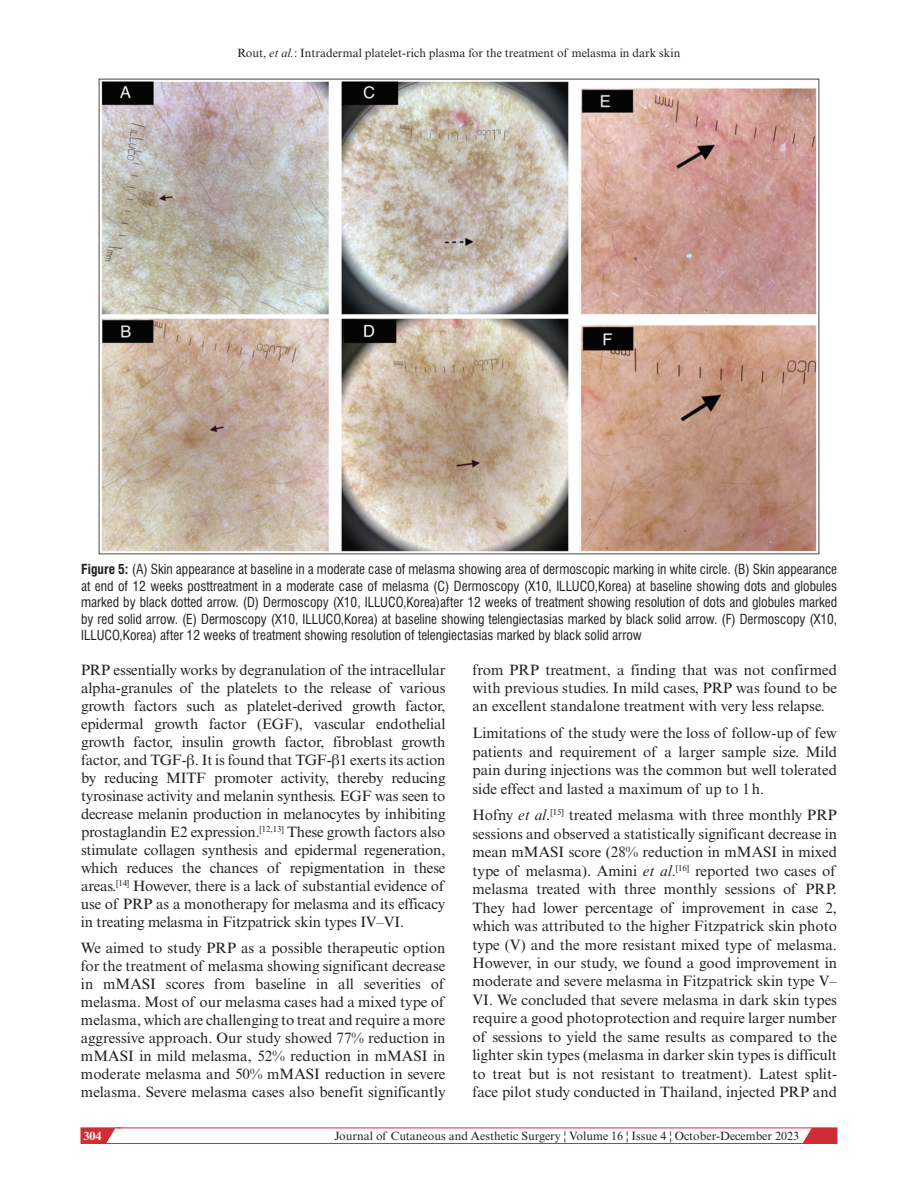
<style>
.page{position:relative;width:918px;height:1188px;background:#fff}
.page>*{position:absolute;margin:0;border:0;box-sizing:border-box;transform-origin:0 0}
.t1{font:15px/18px "Times New Roman MT Std";color:#231f20;text-align:justify}
.t2{font:condensed 13.5px/16.5px "Swiss 721 BT";color:#231f20;text-align:justify}
.t3{font:12px "Times New Roman MT Std";color:#231f20}
.t4{font:700 12px "Times New Roman MT Std";color:#fff}
.s1{font-style:italic}
.s2{font-weight:700}
.s3{font-family:"Gandhari Unicode"}
</style>
<div class="page">
<svg style="left:798px;top:1127px;width:39px;height:15px"></svg>
<div style="left:81px;top:1128px;width:756px;height:16px;border:1px solid #d02e37"></div>
<svg style="left:81px;top:1127px;width:40px;height:17px"></svg>
<img style="left:98px;top:79px;width:722px;height:476px">
<p class="t3" style="left:238px;top:46px;width:444px">Rout, <span class="s1">et al.</span>: Intradermal platelet-rich plasma for the treatment of melasma in dark skin</p>
<p class="t2" style="left:81px;top:561px;width:758px"><span class="s2">Figure 5:</span> (A) Skin appearance at baseline in a moderate case of melasma showing area of dermoscopic marking in white circle. (B) Skin appearance at end of 12 weeks posttreatment in a moderate case of melasma (C) Dermoscopy (X10, ILLUCO,Korea) at baseline showing dots and globules marked by black dotted arrow. (D) Dermoscopy (X10, ILLUCO,Korea)after 12 weeks of treatment showing resolution of dots and globules marked by red solid arrow. (E) Dermoscopy (X10, ILLUCO,Korea) at baseline showing telengiectasias marked by black solid arrow. (F) Dermoscopy (X10, ILLUCO,Korea) after 12 weeks of treatment showing resolution of telengiectasias marked by black solid arrow</p>
<p class="t1" style="left:81px;top:660px;width:366px">PRP essentially works by degranulation of the intracellular alpha-granules of the platelets to the release of various growth factors such as platelet-derived growth factor, epidermal growth factor (EGF), vascular endothelial growth factor, insulin growth factor, fibroblast growth factor, and TGF-<span class="s3">β</span>. It is found that TGF-<span class="s3">β</span>1 exerts its action by reducing MITF promoter activity, thereby reducing tyrosinase activity and melanin synthesis. EGF was seen to decrease melanin production in melanocytes by inhibiting prostaglandin E2 expression.<sup>[12,13]</sup> These growth factors also stimulate collagen synthesis and epidermal regeneration, which reduces the chances of repigmentation in these areas.<sup>[14]</sup> However, there is a lack of substantial evidence of use of PRP as a monotherapy for melasma and its efficacy in treating melasma in Fitzpatrick skin types IV–VI.</p>
<p class="t1" style="left:81px;top:939px;width:366px">We aimed to study PRP as a possible therapeutic option for the treatment of melasma showing significant decrease in mMASI scores from baseline in all severities of melasma. Most of our melasma cases had a mixed type of melasma, which are challenging to treat and require a more aggressive approach. Our study showed 77% reduction in mMASI in mild melasma, 52% reduction in mMASI in moderate melasma and 50% mMASI reduction in severe melasma. Severe melasma cases also benefit significantly</p>
<p class="t1" style="left:472px;top:660px;width:366px;line-height:18.5px">from PRP treatment, a finding that was not confirmed with previous studies. In mild cases, PRP was found to be an excellent standalone treatment with very less relapse.</p>
<p class="t1" style="left:472px;top:724px;width:366px;line-height:18.5px">Limitations of the study were the loss of follow-up of few patients and requirement of a larger sample size. Mild pain during injections was the common but well tolerated side effect and lasted a maximum of up to 1h.</p>
<p class="t1" style="left:472px;top:806px;width:366px;line-height:18.5px">Hofny <span class="s1">et al</span>.<sup>[15]</sup> treated melasma with three monthly PRP sessions and observed a statistically significant decrease in mean mMASI score (28% reduction in mMASI in mixed type of melasma). Amini <span class="s1">et al</span>.<sup>[16]</sup> reported two cases of melasma treated with three monthly sessions of PRP.<br>They had lower percentage of improvement in case 2, which was attributed to the higher Fitzpatrick skin photo type (V) and the more resistant mixed type of melasma.<br>However, in our study, we found a good improvement in moderate and severe melasma in Fitzpatrick skin type V– VI. We concluded that severe melasma in dark skin types require a good photoprotection and require larger number of sessions to yield the same results as compared to the lighter skin types (melasma in darker skin types is difficult to treat but is not resistant to treatment). Latest split&shy;face pilot study conducted in Thailand, injected PRP and</p>
<p class="t4" style="left:83px;top:1128px;width:19px">304</p>
<p class="t3" style="left:335px;top:1129px;width:466px">Journal of Cutaneous and Aesthetic Surgery ¦ Volume 16 ¦ Issue 4 ¦ October-December 2023</p>
</div>
